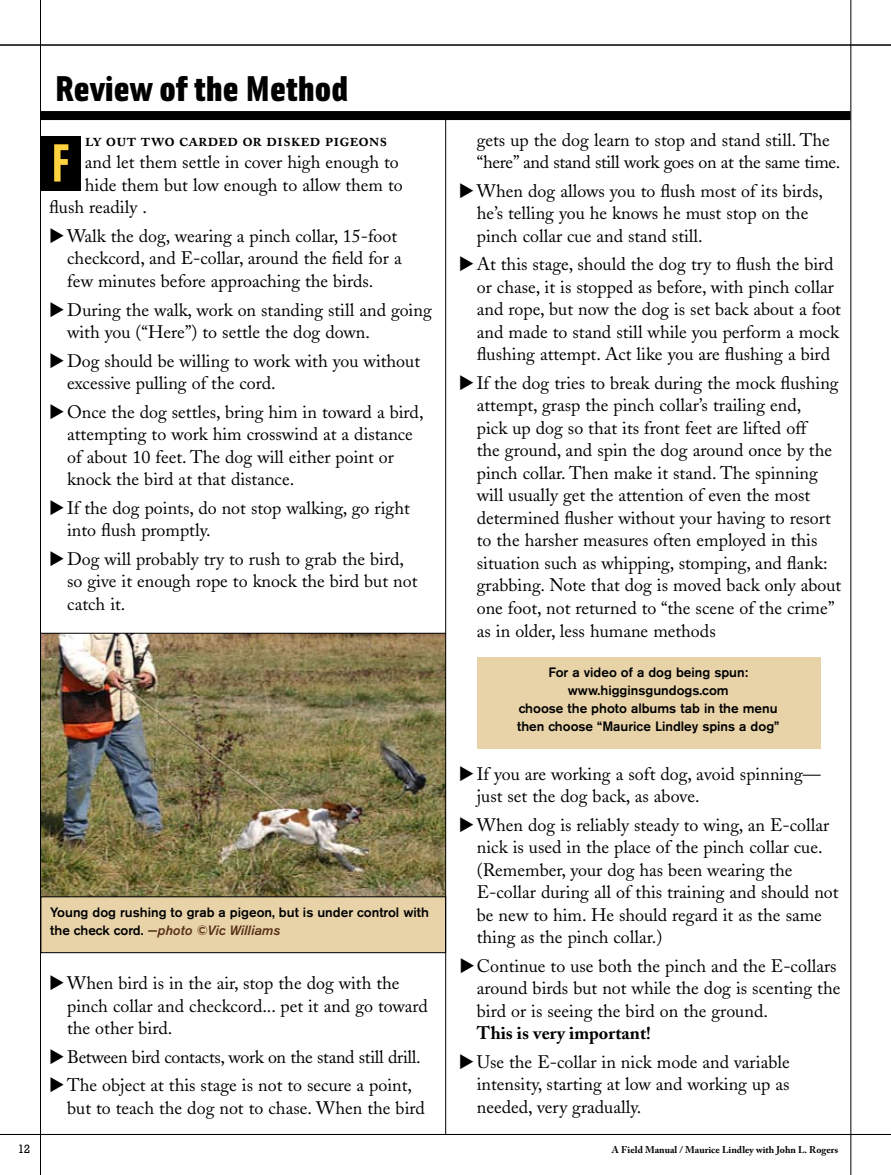
<style>
.page{position:relative;width:891px;height:1175px;background:#fff}
.page>*{position:absolute;margin:0;border:0;box-sizing:border-box;transform-origin:0 0}
.t1{font:700 54px "Solex";color:#ffd340}
.t2{font:900 36px "Solex";color:#000}
.t3{font:18px/22.5px "Adobe Caslon";color:#000}
.t4{font:18px "Adobe Caslon Semibold SC";color:#000}
.t5{font:700 18px "Adobe Caslon";color:#000}
.t6{font:500 13.5px/18px "Akzidenz Grotesk BE";color:#000}
.t7{font:12px "Geometric Slab 712 BT Medium A";color:#000}
.t8{font:700 9.75px "Adobe Caslon Pro";color:#000}
.s1{font-style:italic;color:#593118}
</style>
<div class="page">
<img style="left:41px;top:634px;width:404px;height:262px">
<div style="left:41px;top:896px;width:404px;height:56px;background:#e8d3a9"></div>
<div style="left:40px;top:896px;width:406px;height:57px;border:1px solid #000"></div>
<hr style="left:40px;top:633px;width:406px;height:1px;background:#000">
<hr style="left:850px;top:0;width:1px;height:1175px;background:#000">
<hr style="left:40px;top:0;width:1px;height:1175px;background:#000">
<hr style="left:445px;top:118px;width:1px;height:1016px;background:#000">
<hr style="left:0;top:1134px;width:891px;height:1px;background:#000">
<hr style="left:0;top:45px;width:891px;height:1px;background:#000">
<div style="left:40px;top:111px;width:810px;height:9px;background:#000"></div>
<div style="left:40px;top:137px;width:40px;height:54px;background:#000"></div>
<div style="left:477px;top:656px;width:343px;height:92px;background:#e8d3a9"></div>
<h2 class="t2" style="left:55px;top:64px;width:294px">Review of the Method</h2>
<p class="t4" style="left:85px;top:129px;width:304px">ly out two carded or disked pigeons</p>
<p class="t3" style="left:85px;top:151px;width:315px">and let them settle in cover high enough to</p>
<p class="t3" style="left:85px;top:174px;width:319px">hide them but low enough to allow them to</p>
<p class="t3" style="left:49px;top:196px;width:99px">flush readily .</p>
<p class="t3" style="left:67px;top:225px;width:336px">Walk the dog, wearing a pinch collar, 15-foot checkcord, and E-collar, around the field for a few minutes before approaching the birds.</p>
<p class="t3" style="left:67px;top:298px;width:366px">During the walk, work on standing still and going with you (“Here”) to settle the dog down.</p>
<p class="t3" style="left:67px;top:349px;width:354px">Dog should be willing to work with you without excessive pulling of the cord.</p>
<p class="t3" style="left:67px;top:400px;width:358px">Once the dog settles, bring him in toward a bird, attempting to work him crosswind at a distance of about 10 feet. The dog will either point or knock the bird at that distance.</p>
<p class="t3" style="left:67px;top:496px;width:344px">If the dog points, do not stop walking, go right into flush promptly.</p>
<p class="t3" style="left:67px;top:547px;width:352px">Dog will probably try to rush to grab the bird, so give it enough rope to knock the bird but not catch it.</p>
<h1 class="t1" style="left:50px;top:128px;width:21px">F</h1>
<p class="t6" style="left:50px;top:903px;width:380px">Young dog rushing to grab a pigeon, but is under control with the check cord. <span class="s1">—photo ©Vic Williams</span></p>
<p class="t3" style="left:67px;top:972px;width:362px">When bird is in the air, stop the dog with the pinch collar and checkcord... pet it and go toward the other bird.</p>
<p class="t3" style="left:67px;top:1042px;width:355px;line-height:28.5px">Between bird contacts, work on the stand still drill.<br>The object at this stage is not to secure a point,</p>
<p class="t3" style="left:67px;top:1096px;width:359px">but to teach the dog not to chase. When the bird</p>
<p class="t3" style="left:477px;top:129px;width:365px">gets up the dog learn to stop and stand still. The “here” and stand still work goes on at the same time.</p>
<p class="t3" style="left:477px;top:180px;width:348px">When dog allows you to flush most of its birds, he’s telling you he knows he must stop on the pinch collar cue and stand still.</p>
<p class="t3" style="left:477px;top:253px;width:366px">At this stage, should the dog try to flush the bird or chase, it is stopped as before, with pinch collar and rope, but now the dog is set back about a foot and made to stand still while you perform a mock flushing attempt. Act like you are flushing a bird</p>
<p class="t3" style="left:477px;top:372px;width:366px">If the dog tries to break during the mock flushing attempt, grasp the pinch collar’s trailing end,<br>pick up dog so that its front feet are lifted off<br>the ground, and spin the dog around once by the pinch collar. Then make it stand. The spinning will usually get the attention of even the most determined flusher without your having to resort to the harsher measures often employed in this situation such as whipping, stomping, and flank: grabbing. Note that dog is moved back only about one foot, not returned to “the scene of the crime” as in older, less humane methods</p>
<p class="t6" style="left:517px;top:663px;width:264px;text-align:center">For a video of a dog being spun: www.higginsgundogs.com<br>choose the photo albums tab in the menu then choose “Maurice Lindley spins a dog”</p>
<p class="t3" style="left:477px;top:762px;width:345px">If you are working a soft dog, avoid spinning— just set the dog back, as above.</p>
<p class="t3" style="left:477px;top:813px;width:363px">When dog is reliably steady to wing, an E-collar nick is used in the place of the pinch collar cue. (Remember, your dog has been wearing the E-collar during all of this training and should not be new to him. He should regard it as the same thing as the pinch collar.)</p>
<p class="t3" style="left:477px;top:954px;width:365px">Continue to use both the pinch and the E-collars around birds but not while the dog is scenting the bird or is seeing the bird on the ground.</p>
<p class="t5" style="left:477px;top:1022px;width:175px">This is very important!</p>
<p class="t3" style="left:477px;top:1050px;width:314px;text-align:justify">Use the E-collar in nick mode and variable intensity, starting at low and working up as needed, very gradually.</p>
<p class="t7" style="left:18px;top:1141px;width:13px">12</p>
<p class="t8" style="left:612px;top:1144px;width:228px">A Field Manual / Maurice Lindley with John L. Rogers</p>
</div>
